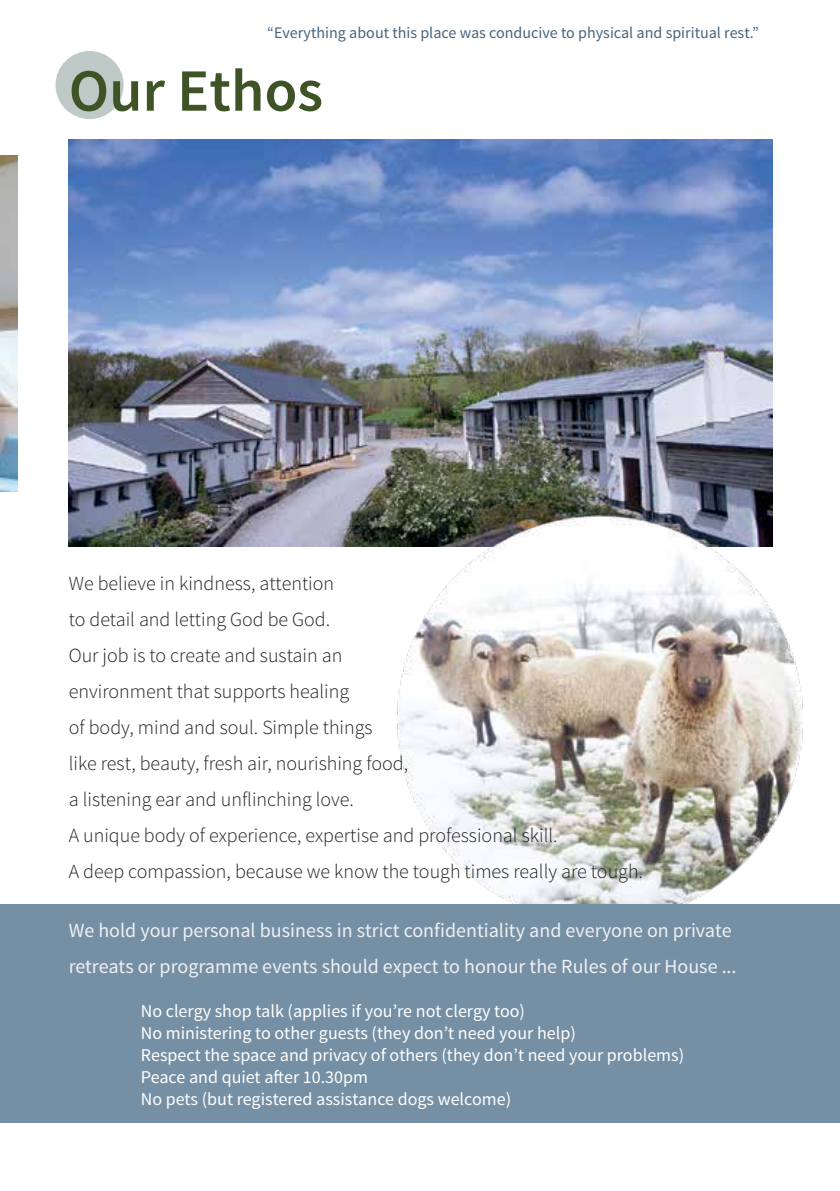
<style>
.page{position:relative;width:840px;height:1191px;background:#fff}
.page>*{position:absolute;margin:0;border:0;box-sizing:border-box;transform-origin:0 0}
.t1{font:600 60px "Source Sans Pro";color:#3f5426}
.t2{font:300 20px/36px "Source Sans Pro";color:#221e1f}
.t3{font:20px/36px "Source Sans Pro";color:#eff0f3}
.t4{font:18px/22px "Source Sans Pro";color:#fff}
.t5{font:16px "Source Sans Pro";color:#46657e}
</style>
<div class="page">
<img style="left:69px;top:139px;width:702px;height:407px">
<img style="left:344px;top:515px;width:459px;height:389px">
<div style="left:55px;top:51px;width:69px;height:68px;background:#bfc9c8;border-radius:50%"></div>
<img style="left:0;top:155px;width:17px;height:337px">
<div style="left:0;top:904px;width:839px;height:219px;background:#7590a5"></div>
<p class="t5" style="left:267px;top:22px;width:493px">“Everything about this place was conducive to physical and spiritual rest.”</p>
<h1 class="t1" style="left:69px;top:53px;width:256px">Our Ethos</h1>
<p class="t2" style="left:69px;top:565px;width:575px">We believe in kindness, attention<br>to detail and letting God be God.<br>Our job is to create and sustain an<br>environment that supports healing<br>of body, mind and soul. Simple things<br>like rest, beauty, fresh air, nourishing food,<br>a listening ear and unflinching love.<br>A unique body of experience, expertise and professional skill.<br>A deep compassion, because we know the tough times really are tough.</p>
<p class="t3" style="left:69px;top:912px;width:669px">We hold your personal business in strict confidentiality and everyone on private retreats or programme events should expect to honour the Rules of our House ...</p>
<p class="t4" style="left:141px;top:1000px;width:544px">No clergy shop talk (applies if you’re not clergy too)<br>No ministering to other guests (they don’t need your help)<br>Respect the space and privacy of others (they don’t need your problems)<br>Peace and quiet after 10.30pm<br>No pets (but registered assistance dogs welcome)</p>
</div>
